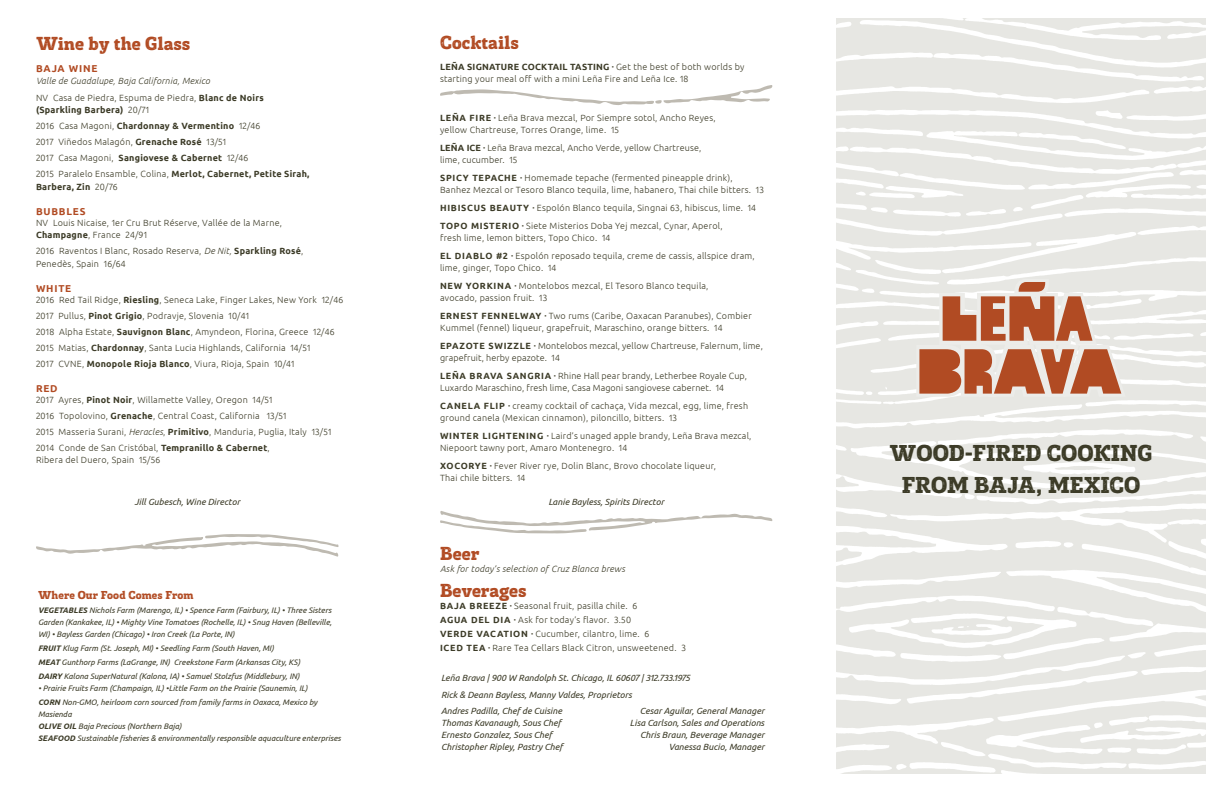
<style>
.page{position:relative;width:1224px;height:792px;background:#fff}
.page>*{position:absolute;margin:0;border:0;box-sizing:border-box;transform-origin:0 0}
.MASTER_-_Body_Copy_S{font:22px "Posterizer KG Rough";color:#3c3b27}
.MASTER_-_Body_Copy_S-2{font:18px "Posterizer KG Rough";color:#b14b23}
.footnote{font:11px "Posterizer KG Rough";letter-spacing:.01em;color:#b14b23}
.MASTER_-_Body_Copy_S-3{font:700 10px "Ubuntu";letter-spacing:.08em;color:#b14b23}
.MASTER_-_Body_Copy_S-4{font:300 9px/12px "Ubuntu";letter-spacing:.025em;color:#3c3b27}
.footnote-2{font:italic 9px "Ubuntu";color:#3c3b27}
.MASTER_-_Body_Copy_S-5{font:italic 300 9px "Ubuntu";letter-spacing:.025em;color:#3c3b27}
.MASTER_-_Body_Copy_S-6{font:700 9px "Ubuntu";letter-spacing:.025em;color:#3c3b27}
.footnote-3{font:italic 8px/12px "Ubuntu";color:#3c3b27}
.s1{font-weight:700}
.s2{font-weight:300}
.s3{font-style:italic}
</style>
<div class="page">
<svg style="left:912px;top:275px;width:219px;height:127px;background:#d2a694"></svg>
<svg style="left:440px;top:85px;width:332px;height:20px"></svg>
<svg style="left:36px;top:534px;width:303px;height:23px"></svg>
<svg style="left:440px;top:511px;width:332px;height:22px"></svg>
<p class="MASTER_-_Body_Copy_S-2" style="left:36px;top:32px;width:156px">Wine by the Glass</p>
<p class="MASTER_-_Body_Copy_S-3" style="left:36px;top:62px;width:63px">BAJA WINE</p>
<p class="MASTER_-_Body_Copy_S-5" style="left:36px;top:75px;width:175px">Valle de Guadalupe, Baja California, Mexico</p>
<p class="MASTER_-_Body_Copy_S-4" style="left:36px;top:91px;width:229px">NV Casa de Piedra, Espuma de Piedra, <span class="s1">Blanc de Noirs (Sparkling Barbera)</span> 20/71</p>
<p class="MASTER_-_Body_Copy_S-4" style="left:36px;top:117px;width:275px;line-height:16px">2016 Casa Magoni, <span class="s1">Chardonnay &amp; Vermentino</span> 12/46<br>2017 Viñedos Malagón, <span class="s1">Grenache Rosé</span> 13/51<br>2017 Casa Magoni, <span class="s1">Sangiovese &amp; Cabernet</span> 12/46<br>2015 Paralelo Ensamble, Colina, <span class="s1">Merlot, Cabernet, Petite Sirah,</span></p>
<p class="MASTER_-_Body_Copy_S-6" style="left:36px;top:181px;width:83px">Barbera, Zin <span class="s2">20/76</span></p>
<p class="MASTER_-_Body_Copy_S-3" style="left:36px;top:205px;width:51px">BUBBLES</p>
<p class="MASTER_-_Body_Copy_S-4" style="left:36px;top:216px;width:248px">NV Louis Nicaise, 1er Cru Brut Réserve, Vallée de la Marne,<br><span class="s1">Champagne</span>, France 24/91</p>
<p class="MASTER_-_Body_Copy_S-4" style="left:36px;top:244px;width:269px;line-height:13px">2016 Raventos I Blanc, Rosado Reserva, <span class="s3">De Nit,</span> <span class="s1">Sparkling Rosé</span>,<br>Penedès, Spain 16/64</p>
<p class="MASTER_-_Body_Copy_S-3" style="left:36px;top:282px;width:37px">WHITE</p>
<p class="MASTER_-_Body_Copy_S-4" style="left:36px;top:291px;width:309px;line-height:16px">2016 Red Tail Ridge, <span class="s1">Riesling</span>, Seneca Lake, Finger Lakes, New York 12/46<br>2017 Pullus, <span class="s1">Pinot Grigio</span>, Podravje, Slovenia 10/41<br>2018 Alpha Estate, <span class="s1">Sauvignon Blanc</span>, Amyndeon, Florina, Greece 12/46<br>2015 Matias, <span class="s1">Chardonnay</span>, Santa Lucia Highlands, California 14/51<br>2017 CVNE, <span class="s1">Monopole Rioja Blanco</span>, Viura, Rioja, Spain 10/41</p>
<p class="MASTER_-_Body_Copy_S-3" style="left:36px;top:382px;width:23px">RED</p>
<p class="MASTER_-_Body_Copy_S-4" style="left:36px;top:391px;width:297px;line-height:16px">2017 Ayres, <span class="s1">Pinot Noir</span>, Willamette Valley, Oregon 14/51<br>2016 Topolovino, <span class="s1">Grenache</span>, Central Coast, California 13/51<br>2015 Masseria Surani, <span class="s3">Heracles</span>, <span class="s1">Primitivo</span>, Manduria, Puglia, Italy 13/51<br>2014 Conde de San Cristóbal, <span class="s1">Tempranillo &amp; Cabernet</span>,</p>
<p class="MASTER_-_Body_Copy_S-4" style="left:36px;top:453px;width:126px">Ribera del Duero, Spain 15/56</p>
<p class="MASTER_-_Body_Copy_S-2" style="left:440px;top:32px;width:80px">Cocktails</p>
<p class="MASTER_-_Body_Copy_S-4" style="left:440px;top:61px;width:306px"><span class="s1">LEÑA SIGNATURE COCKTAIL TASTING -</span> Get the best of both worlds by starting your meal off with a mini Leña Fire and Leña Ice. 18</p>
<p class="MASTER_-_Body_Copy_S-4" style="left:440px;top:112px;width:277px"><span class="s1">LEÑA FIRE -</span> Leña Brava mezcal, Por Siempre sotol, Ancho Reyes, yellow Chartreuse, Torres Orange, lime. 15</p>
<p class="MASTER_-_Body_Copy_S-4" style="left:440px;top:142px;width:263px"><span class="s1">LEÑA ICE -</span> Leña Brava mezcal, Ancho Verde, yellow Chartreuse, lime, cucumber. 15</p>
<p class="MASTER_-_Body_Copy_S-4" style="left:440px;top:172px;width:325px"><span class="s1">SPICY TEPACHE -</span> Homemade tepache (fermented pineapple drink),<br>Banhez Mezcal or Tesoro Blanco tequila, lime, habanero, Thai chile bitters. 13</p>
<p class="MASTER_-_Body_Copy_S-4" style="left:440px;top:202px;width:318px"><span class="s1">HIBISCUS BEAUTY -</span> Espolón Blanco tequila, Singnai 63, hibiscus, lime. 14</p>
<p class="MASTER_-_Body_Copy_S-4" style="left:440px;top:220px;width:284px"><span class="s1">TOPO MISTERIO -</span> Siete Misterios Doba Yej mezcal, Cynar, Aperol, fresh lime, lemon bitters, Topo Chico. 14</p>
<p class="MASTER_-_Body_Copy_S-4" style="left:440px;top:250px;width:316px"><span class="s1">EL DIABLO #2 -</span> Espolón reposado tequila, creme de cassis, allspice dram, lime, ginger, Topo Chico. 14</p>
<p class="MASTER_-_Body_Copy_S-4" style="left:440px;top:280px;width:270px"><span class="s1">NEW YORKINA -</span> Montelobos mezcal, El Tesoro Blanco tequila, avocado, passion fruit. 13</p>
<p class="MASTER_-_Body_Copy_S-4" style="left:440px;top:310px;width:313px"><span class="s1">ERNEST FENNELWAY -</span> Two rums (Caribe, Oaxacan Paranubes), Combier<br>Kummel (fennel) liqueur, grapefruit, Maraschino, orange bitters. 14</p>
<p class="MASTER_-_Body_Copy_S-4" style="left:440px;top:340px;width:324px"><span class="s1">EPAZOTE SWIZZLE -</span> Montelobos mezcal, yellow Chartreuse, Falernum, lime, grapefruit, herby epazote. 14</p>
<p class="MASTER_-_Body_Copy_S-4" style="left:440px;top:370px;width:309px"><span class="s1">LEÑA BRAVA SANGRIA -</span> Rhine Hall pear brandy, Letherbee Royale Cup,<br>Luxardo Maraschino, fresh lime, Casa Magoni sangiovese cabernet. 14</p>
<p class="MASTER_-_Body_Copy_S-4" style="left:440px;top:400px;width:310px"><span class="s1">CANELA FLIP -</span> creamy cocktail of cachaça, Vida mezcal, egg, lime, fresh ground canela (Mexican cinnamon), piloncillo, bitters. 13</p>
<p class="MASTER_-_Body_Copy_S-4" style="left:440px;top:430px;width:313px"><span class="s1">WINTER LIGHTENING -</span> Laird’s unaged apple brandy, Leña Brava mezcal,<br>Niepoort tawny port, Amaro Montenegro. 14</p>
<p class="MASTER_-_Body_Copy_S-4" style="left:440px;top:460px;width:278px"><span class="s1">XOCORYE -</span> Fever River rye, Dolin Blanc, Brovo chocolate liqueur,<br>Thai chile bitters. 14</p>
<p class="footnote-2" style="left:134px;top:496px;width:107px">Jill Gubesch, Wine Director</p>
<p class="footnote-2" style="left:548px;top:496px;width:117px">Lanie Bayless, Spirits Director</p>
<p class="footnote" style="left:38px;top:588px;width:157px">Where Our Food Comes From</p>
<p class="footnote-3" style="left:38px;top:604px;width:295px;text-align:justify"><span class="s1">VEGETABLES</span> Nichols Farm (Marengo, IL) • Spence Farm (Fairbury, IL) • Three Sisters Garden (Kankakee, IL) • Mighty Vine Tomatoes (Rochelle, IL) • Snug Haven (Belleville, WI) • Bayless Garden (Chicago) • Iron Creek (La Porte, IN)</p>
<p class="footnote-3" style="left:38px;top:641px;width:264px;line-height:14px"><span class="s1">FRUIT</span> Klug Farm (St. Joseph, MI) • Seedling Farm (South Haven, MI)<br><span class="s1">MEAT</span> Gunthorp Farms (LaGrange, IN) Creekstone Farm (Arkansas City, KS)<br><span class="s1">DAIRY</span> Kalona SuperNatural (Kalona, IA) • Samuel Stolzfus (Middlebury, IN)</p>
<p class="footnote-3" style="left:38px;top:681px;width:281px;line-height:14px">• Prairie Fruits Farm (Champaign, IL) •Little Farm on the Prairie (Saunemin, IL)<br><span class="s1">CORN</span> Non-GMO, heirloom corn sourced from family farms in Oaxaca, Mexico by</p>
<p class="footnote-3" style="left:38px;top:708px;width:304px">Masienda<br><span class="s1">OLIVE OIL</span> Baja Precious (Northern Baja)<br><span class="s1">SEAFOOD</span> Sustainable fisheries &amp; environmentally responsible aquaculture enterprises</p>
<p class="MASTER_-_Body_Copy_S-2" style="left:440px;top:543px;width:41px">Beer</p>
<p class="MASTER_-_Body_Copy_S-5" style="left:440px;top:564px;width:186px">Ask for today’s selection of Cruz Blanca brews</p>
<p class="MASTER_-_Body_Copy_S-2" style="left:440px;top:579px;width:88px">Beverages</p>
<p class="MASTER_-_Body_Copy_S-4" style="left:440px;top:598px;width:247px;line-height:14px"><span class="s1">BAJA BREEZE -</span> Seasonal fruit, pasilla chile. 6<br><span class="s1">AGUA DEL DIA -</span> Ask for today’s flavor. 3.50<br><span class="s1">VERDE VACATION -</span> Cucumber, cilantro, lime. 6<br><span class="s1">ICED TEA -</span> Rare Tea Cellars Black Citron, unsweetened. 3</p>
<p class="footnote-2" style="left:441px;top:672px;width:250px">Leña Brava | 900 W Randolph St. Chicago, IL 60607 | 312.733.1975</p>
<p class="footnote-2" style="left:441px;top:689px;width:192px">Rick &amp; Deann Bayless, Manny Valdes, Proprietors</p>
<p class="footnote-2" style="left:441px;top:705px;width:122px">Andres Padilla, Chef de Cuisine</p>
<p class="footnote-2" style="left:640px;top:705px;width:126px">Cesar Aguilar, General Manager</p>
<p class="footnote-2" style="left:441px;top:717px;width:122px">Thomas Kavanaugh, Sous Chef</p>
<p class="footnote-2" style="left:630px;top:717px;width:136px">Lisa Carlson, Sales and Operations</p>
<p class="footnote-2" style="left:441px;top:729px;width:113px">Ernesto Gonzalez, Sous Chef</p>
<p class="footnote-2" style="left:640px;top:729px;width:126px">Chris Braun, Beverage Manager</p>
<p class="footnote-2" style="left:441px;top:741px;width:123px">Christopher Ripley, Pastry Chef</p>
<p class="footnote-2" style="left:669px;top:741px;width:97px">Vanessa Bucio, Manager</p>
<p class="MASTER_-_Body_Copy_S" style="left:890px;top:440px;width:264px">WOOD-FIRED COOKING</p>
<p class="MASTER_-_Body_Copy_S" style="left:902px;top:472px;width:240px">FROM BAJA, MEXICO</p>
</div>
